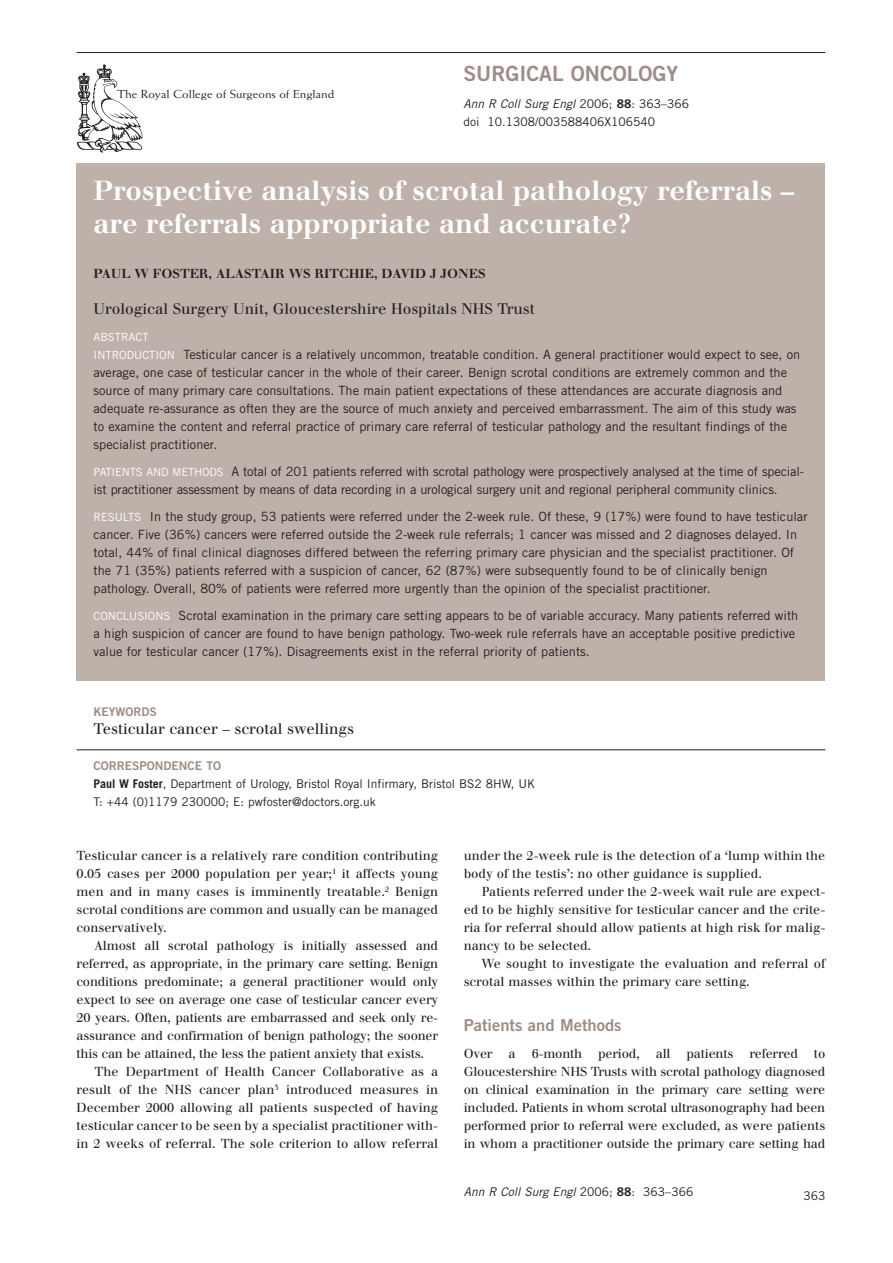
<style>
.page{position:relative;width:893px;height:1263px;background:#fff}
.page>*{position:absolute;margin:0;border:0;box-sizing:border-box;transform-origin:0 0}
.t1{font:700 27px/33px "Walbaum";color:#fff}
.t2{font:21px "Trade Gothic Bold Two";color:#9d8d85}
.t3{font:16.5px "Trade Gothic Bold Two";color:#9d8d85}
.t4{font:15px "Walbaum";color:#231f20}
.t5{font:12.75px/18px "Trade Gothic";color:#231f20}
.t6{font:12.75px/18px "Walbaum";color:#231f20;text-align:justify}
.t7{font:700 12.75px "Walbaum";color:#231f20}
.t8{font:12px/18px "Trade Gothic";color:#231f20}
.t9{font:italic 12px "Trade Gothic";color:#231f20}
.t10{font:12px "Trade Gothic Bold Two";color:#9d8d85}
.t11{font:11.7px "Weiss";color:#231f20;scale:1.08 1}
.t12{font:11.25px "Trade Gothic";color:#fff}
.s1{font-style:italic}
.s2{font-family:"Trade Gothic Bold Two"}
.s3{font-size:11.25px;color:#fff}
.s4{font-weight:700}
.s5{font-style:normal}
.s6{font-family:"Trade Gothic Bold Two";font-style:normal}
</style>
<div class="page">
<hr style="left:77px;top:52px;width:748px;height:1px;background:#231f20">
<svg style="left:77px;top:65px;width:66px;height:87px"></svg>
<div style="left:77px;top:163px;width:748px;height:518px;background:#bdb1aa"></div>
<hr style="left:77px;top:750px;width:748px;height:1px;background:#231f20">
<p class="t11" style="left:117px;top:89px;width:203px">The Royal College of Surgeons of England</p>
<h2 class="t2" style="left:463px;top:66px;width:216px">SURGICAL ONCOLOGY</h2>
<p class="t8" style="left:463px;top:96px;width:227px"><span class="s1">Ann R Coll Surg Engl</span> 2006; <span class="s2">88</span>: 363–366 doi 10.1308/003588406X106540</p>
<h1 class="t1" style="left:94px;top:176px;width:702px">Prospective analysis of scrotal pathology referrals – are referrals appropriate and accurate?</h1>
<p class="t7" style="left:94px;top:268px;width:393px">PAUL W FOSTER, ALASTAIR WS RITCHIE, DAVID J JONES</p>
<p class="t4" style="left:94px;top:303px;width:442px">Urological Surgery Unit, Gloucestershire Hospitals NHS Trust</p>
<p class="t12" style="left:94px;top:332px;width:57px">ABSTRACT</p>
<p class="t5" style="left:94px;top:346px;width:708px"><span class="s3">INTRODUCTION</span> Testicular cancer is a relatively uncommon, treatable condition. A general practitioner would expect to see, on average, one case of testicular cancer in the whole of their career. Benign scrotal conditions are extremely common and the source of many primary care consultations. The main patient expectations of these attendances are accurate diagnosis and adequate re-assurance as often they are the source of much anxiety and perceived embarrassment. The aim of this study was to examine the content and referral practice of primary care referral of testicular pathology and the resultant findings of the specialist practitioner.</p>
<p class="t5" style="left:94px;top:463px;width:712px"><span class="s3">PATIENTS AND METHODS</span> A total of 201 patients referred with scrotal pathology were prospectively analysed at the time of special&shy;ist practitioner assessment by means of data recording in a urological surgery unit and regional peripheral community clinics.</p>
<p class="t5" style="left:94px;top:508px;width:715px"><span class="s3">RESULTS</span> In the study group, 53 patients were referred under the 2-week rule. Of these, 9 (17%) were found to have testicular cancer. Five (36%) cancers were referred outside the 2-week rule referrals; 1 cancer was missed and 2 diagnoses delayed. In total, 44% of final clinical diagnoses differed between the referring primary care physician and the specialist practitioner. Of the 71 (35%) patients referred with a suspicion of cancer, 62 (87%) were subsequently found to be of clinically benign pathology. Overall, 80% of patients were referred more urgently than the opinion of the specialist practitioner.</p>
<p class="t5" style="left:94px;top:607px;width:706px"><span class="s3">CONCLUSIONS</span> Scrotal examination in the primary care setting appears to be of variable accuracy. Many patients referred with a high suspicion of cancer are found to have benign pathology. Two-week rule referrals have an acceptable positive predictive value for testicular cancer (17%). Disagreements exist in the referral priority of patients.</p>
<p class="t10" style="left:94px;top:707px;width:65px">KEYWORDS</p>
<p class="t4" style="left:94px;top:723px;width:262px">Testicular cancer – scrotal swellings</p>
<p class="t10" style="left:94px;top:761px;width:129px">CORRESPONDENCE TO</p>
<p class="t8" style="left:94px;top:776px;width:443px"><span class="s4">Paul W Foster</span>, Department of Urology, Bristol Royal Infirmary, Bristol BS2 8HW, UK<br>T: +44 (0)1179 230000; E: pwfoster@doctors.org.uk</p>
<p class="t6" style="left:77px;top:848px;width:363px">Testicular cancer is a relatively rare condition contributing 0.05 cases per 2000 population per year;<sup>1</sup> it affects young men and in many cases is imminently treatable.<sup>2</sup> Benign scrotal conditions are common and usually can be managed conservatively.</p>
<p class="t6" style="left:77px;top:938px;width:363px;text-indent:18px">Almost all scrotal pathology is initially assessed and referred, as appropriate, in the primary care setting. Benign conditions predominate; a general practitioner would only expect to see on average one case of testicular cancer every 20 years. Often, patients are embarrassed and seek only re&shy;assurance and confirmation of benign pathology; the sooner this can be attained, the less the patient anxiety that exists.</p>
<p class="t6" style="left:77px;top:1064px;width:363px;text-indent:18px">The Department of Health Cancer Collaborative as a result of the NHS cancer plan<sup>3</sup> introduced measures in December 2000 allowing all patients suspected of having testicular cancer to be seen by a specialist practitioner with&shy;in 2 weeks of referral. The sole criterion to allow referral</p>
<p class="t6" style="left:463px;top:848px;width:363px">under the 2-week rule is the detection of a ‘lump within the body of the testis’: no other guidance is supplied.</p>
<p class="t6" style="left:463px;top:884px;width:363px;text-indent:18px">Patients referred under the 2-week wait rule are expect&shy;ed to be highly sensitive for testicular cancer and the crite&shy;ria for referral should allow patients at high risk for malig&shy;nancy to be selected.</p>
<p class="t6" style="left:463px;top:956px;width:363px;text-indent:18px">We sought to investigate the evaluation and referral of scrotal masses within the primary care setting.</p>
<p class="t3" style="left:463px;top:1019px;width:159px">Patients and Methods</p>
<p class="t6" style="left:463px;top:1046px;width:30px">Over</p>
<p class="t6" style="left:508px;top:1046px;width:9px">a</p>
<p class="t6" style="left:531px;top:1046px;width:52px">6-month</p>
<p class="t6" style="left:598px;top:1046px;width:43px">period,</p>
<p class="t6" style="left:655px;top:1046px;width:16px">all</p>
<p class="t6" style="left:686px;top:1046px;width:48px">patients</p>
<p class="t6" style="left:749px;top:1046px;width:50px">referred</p>
<p class="t6" style="left:463px;top:1046px;width:363px;text-indent:350px">to Gloucestershire NHS Trusts with scrotal pathology diagnosed on clinical examination in the primary care setting were included. Patients in whom scrotal ultrasonography had been performed prior to referral were excluded, as were patients in whom a practitioner outside the primary care setting had</p>
<p class="t9" style="left:463px;top:1188px;width:231px">Ann R Coll Surg Engl <span class="s5">2006;</span> <span class="s6">88</span><span class="s5">: 363–366</span></p>
<p class="t8" style="left:803px;top:1188px;width:23px">363</p>
</div>
